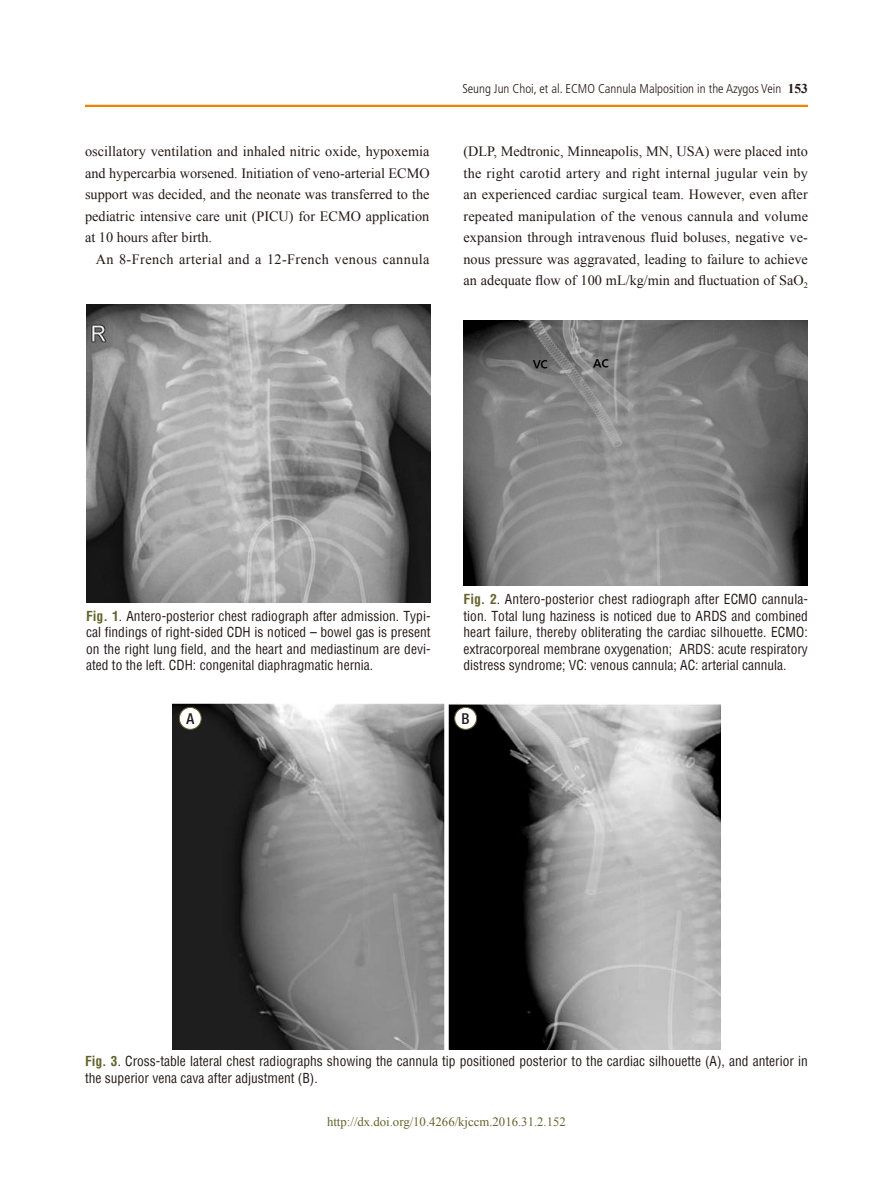
<style>
.page{position:relative;width:893px;height:1191px;background:#fff}
.page>*{position:absolute;margin:0;border:0;box-sizing:border-box;transform-origin:0 0}
.그림_설명{font:500 condensed 15px "Helvetica Neue";color:#231916}
.본문{font:14.25px/21.5px "Times New Roman";color:#231916;text-align:justify}
.본문-2{font:14.25px "Times New Roman";letter-spacing:.03em;color:#231916}
.그림타이틀{font:condensed 13.5px/16.5px "Helvetica";color:#231916;text-align:justify}
.t1{font:300 condensed 12.75px "Frutiger LT Std";color:#231916}
.t2{font:12.75px "Times New Roman";color:#63642c}
.s1{font-family:"Times New Roman";font-weight:700;font-stretch:normal;font-size:13.5px}
.s2{font-weight:700;color:#63642c}
</style>
<div class="page">
<hr style="left:85px;top:105px;width:723px;height:2px;background:#f08300">
<img style="left:86px;top:304px;width:345px;height:298px">
<img style="left:463px;top:320px;width:345px;height:266px">
<img style="left:173px;top:703px;width:547px;height:346px">
<div style="left:179px;top:707px;width:22px;height:22px;background:#fff;border-radius:50%"></div>
<div style="left:179px;top:707px;width:23px;height:22px;border:1px solid #63642c;border-radius:50%"></div>
<div style="left:455px;top:707px;width:22px;height:22px;background:#fff;border-radius:50%"></div>
<div style="left:454px;top:707px;width:23px;height:22px;border:1px solid #63642c;border-radius:50%"></div>
<div style="left:444px;top:700px;width:5px;height:351px;background:#fff"></div>
<p class="본문" style="left:85px;top:141px;width:346px">oscillatory ventilation and inhaled nitric oxide, hypoxemia and hypercarbia worsened. Initiation of veno-arterial ECMO support was decided, and the neonate was transferred to the pediatric intensive care unit (PICU) for ECMO application at 10 hours after birth.</p>
<p class="본문-2" style="left:96px;top:249px;width:335px">An 8-French arterial and a 12-French venous cannula</p>
<p class="t1" style="left:462px;top:81px;width:347px">Seung Jun Choi, et al. ECMO Cannula Malposition in the Azygos Vein <span class="s1">153</span></p>
<p class="본문" style="left:463px;top:141px;width:346px">(DLP, Medtronic, Minneapolis, MN, USA) were placed into the right carotid artery and right internal jugular vein by an experienced cardiac surgical team. However, even after repeated manipulation of the venous cannula and volume expansion through intravenous fluid boluses, negative ve&shy;nous pressure was aggravated, leading to failure to achieve an adequate flow of 100 mL/kg/min and fluctuation of SaO<sub>2</sub></p>
<p class="그림타이틀" style="left:86px;top:607px;width:346px"><span class="s2">Fig. 1</span>. Antero-posterior chest radiograph after admission. Typi&shy;cal findings of right-sided CDH is noticed – bowel gas is present on the right lung field, and the heart and mediastinum are devi&shy;ated to the left. CDH: congenital diaphragmatic hernia.</p>
<p class="그림타이틀" style="left:463px;top:591px;width:346px"><span class="s2">Fig. 2</span>. Antero-posterior chest radiograph after ECMO cannula&shy;tion. Total lung haziness is noticed due to ARDS and combined heart failure, thereby obliterating the cardiac silhouette. ECMO: extracorporeal membrane oxygenation; ARDS: acute respiratory distress syndrome; VC: venous cannula; AC: arterial cannula.</p>
<p class="그림_설명" style="left:186px;top:709px;width:9px">A</p>
<p class="그림_설명" style="left:462px;top:709px;width:10px">B</p>
<p class="그림타이틀" style="left:85px;top:1053px;width:724px"><span class="s2">Fig. 3</span>. Cross-table lateral chest radiographs showing the cannula tip positioned posterior to the cardiac silhouette (A), and anterior in the superior vena cava after adjustment (B).</p>
<p class="t2" style="left:327px;top:1113px;width:240px">http://dx.doi.org/10.4266/kjccm.2016.31.2.152</p>
</div>
